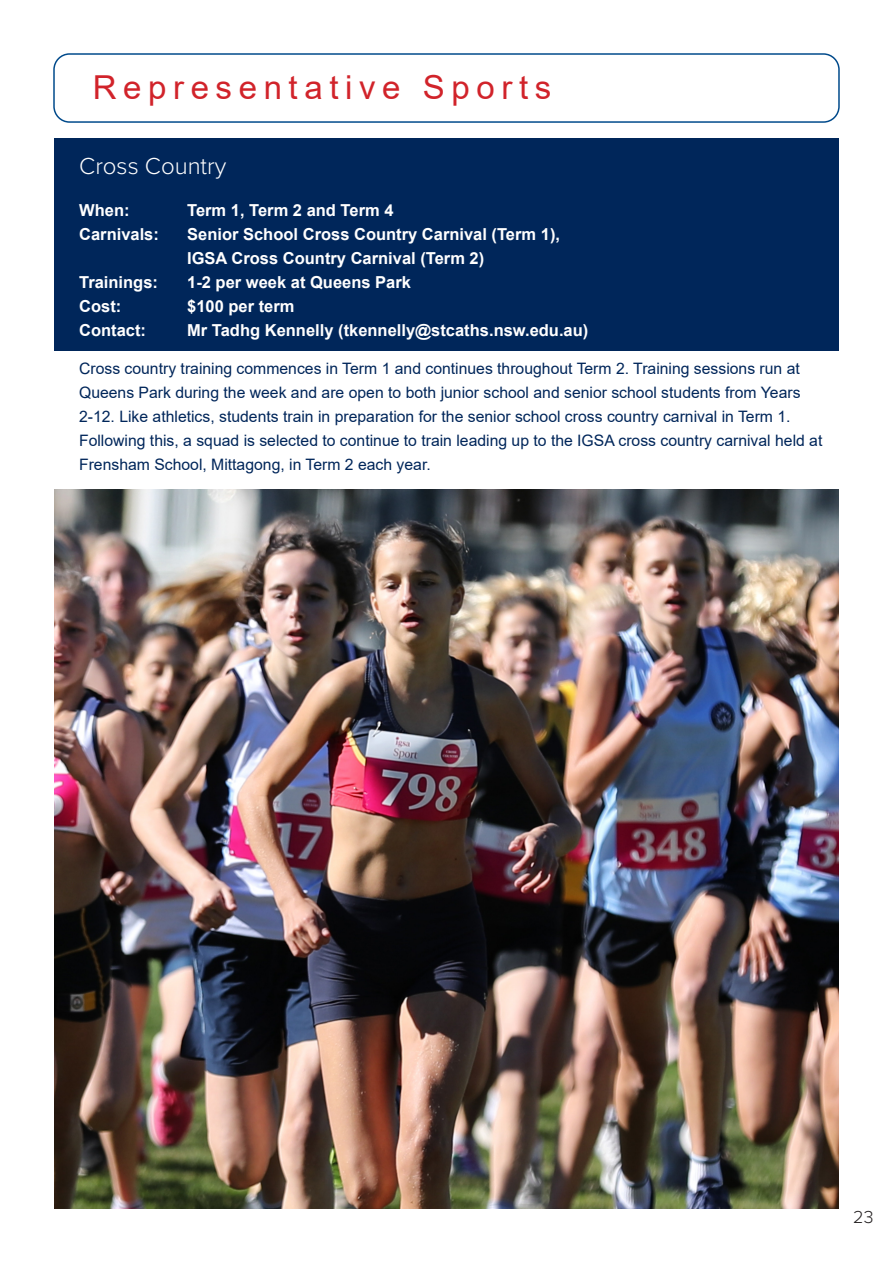
<style>
.page{position:relative;width:893px;height:1263px;background:#fff}
.page>*{position:absolute;margin:0;border:0;box-sizing:border-box;transform-origin:0 0}
.t1{font:33px "Arial";letter-spacing:.2em;color:#d1232a}
.Paragraph_Style_1{font:300 24px "Proxima Nova";color:#fff}
.t2{font:300 18px "Proxima Nova";color:#231f20}
.Paragraph_Style_1-2{font:700 16.5px/24px "Arial";color:#fff}
.Paragraph_Style_1-3{font:15.75px/24px "Arial";color:#00265a}
</style>
<div class="page">
<div style="left:54px;top:138px;width:785px;height:213px;background:#00265a"></div>
<img style="left:54px;top:489px;width:785px;height:719px">
<div style="left:53px;top:53px;width:787px;height:70px;border:2px solid #004a8b;border-radius:16px"></div>
<p class="t1" style="left:93px;top:65px;width:460px">Representative Sports</p>
<p class="Paragraph_Style_1" style="left:79px;top:148px;width:149px">Cross Country</p>
<p class="Paragraph_Style_1-2" style="left:79px;top:198px;width:52px">When:</p>
<p class="Paragraph_Style_1-2" style="left:187px;top:198px;width:208px">Term 1, Term 2 and Term 4</p>
<p class="Paragraph_Style_1-2" style="left:79px;top:222px;width:81px">Carnivals:</p>
<p class="Paragraph_Style_1-2" style="left:187px;top:222px;width:374px">Senior School Cross Country Carnival (Term 1),<br>IGSA Cross Country Carnival (Term 2)</p>
<p class="Paragraph_Style_1-2" style="left:79px;top:270px;width:80px">Trainings:</p>
<p class="Paragraph_Style_1-2" style="left:187px;top:270px;width:225px">1-2 per week at Queens Park</p>
<p class="Paragraph_Style_1-2" style="left:79px;top:294px;width:44px">Cost:</p>
<p class="Paragraph_Style_1-2" style="left:187px;top:294px;width:109px">$100 per term</p>
<p class="Paragraph_Style_1-2" style="left:79px;top:318px;width:68px">Contact:</p>
<p class="Paragraph_Style_1-2" style="left:187px;top:318px;width:403px">Mr Tadhg Kennelly (tkennelly@stcaths.nsw.edu.au)</p>
<p class="Paragraph_Style_1-3" style="left:79px;top:356px;width:722px">Cross country training commences in Term 1 and continues throughout Term 2. Training sessions run at</p>
<p class="Paragraph_Style_1-3" style="left:79px;top:380px;width:723px">Queens Park during the week and are open to both junior school and senior school students from Years<br>2-12. Like athletics, students train in preparation for the senior school cross country carnival in Term 1.</p>
<p class="Paragraph_Style_1-3" style="left:79px;top:428px;width:745px">Following this, a squad is selected to continue to train leading up to the IGSA cross country carnival held at<br>Frensham School, Mittagong, in Term 2 each year.</p>
<p class="t2" style="left:853px;top:1203px;width:22px">23</p>
</div>
